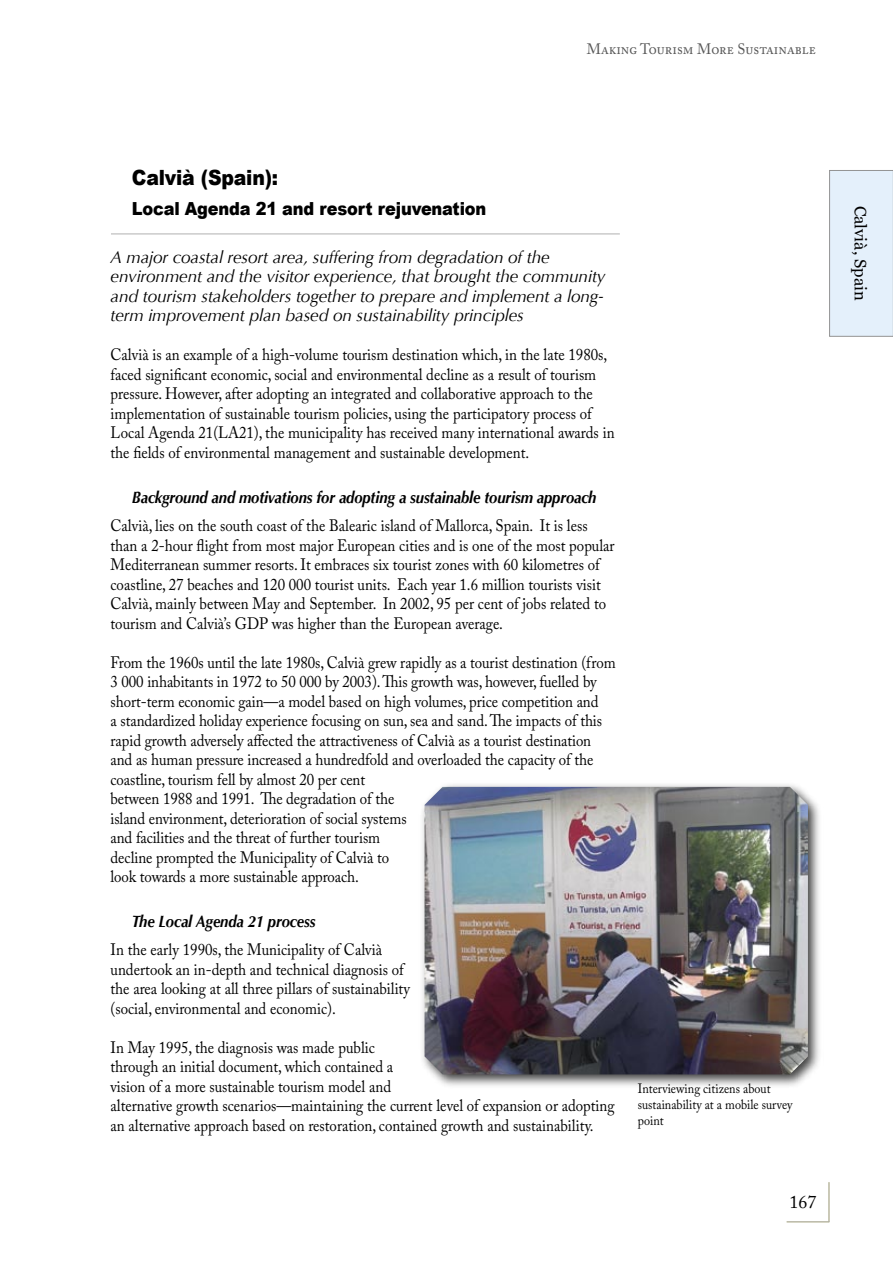
<style>
.page{position:relative;width:893px;height:1263px;background:#fff}
.page>*{position:absolute;margin:0;border:0;box-sizing:border-box;transform-origin:0 0}
.t1{font:900 21px "Arial";letter-spacing:-.01em;color:#000;scale:.9 1}
.t2{font:900 18px "Arial";letter-spacing:-.01em;color:#000;scale:.9 1}
.t3{font:18px "Adobe Caslon Pro";color:#000}
.t4{font:italic 17.25px/19.5px "Optima";letter-spacing:-.01em;color:#000}
.t5{font:16.5px/19.5px "Adobe Caslon Pro";color:#000;scale:.9 1}
.t6{font:italic 700 16.5px "Optima";letter-spacing:-.01em;color:#000;scale:.9 1}
.t7{font:16.5px "Georgia";color:#000}
.t8{font:15px "Adobe Caslon Pro";color:#565656;scale:.96 1}
.t9{font:13.5px/16.2px "Adobe Caslon Pro";color:#000;scale:.9 1}
</style>
<div class="page">
<hr style="left:829px;top:1182px;width:1px;height:40px;background:#aaa">
<hr style="left:787px;top:1221px;width:42px;height:1px;background:#aaa">
<div style="left:830px;top:170px;width:63px;height:166px;background:#e4f0fb"></div>
<div style="left:829px;top:170px;width:64px;height:167px;border:1px solid #939393"></div>
<div style="left:418px;top:780px;width:406px;height:309px;background:#000;opacity:.75"></div>
<img style="left:425px;top:787px;width:383px;height:287px">
<hr style="left:111px;top:233px;width:509px;height:2px;background:#cbcbcb">
<p class="t8" style="left:587px;top:40px;width:240px">MAKING TOURISM MORE SUSTAINABLE</p>
<p class="t1" style="left:132px;top:166px;width:164px">Calvià (Spain):</p>
<p class="t2" style="left:132px;top:199px;width:395px">Local Agenda 21 and resort rejuvenation</p>
<p class="t4" style="left:111px;top:247px;width:496px">A major coastal resort area, suffering from degradation of the environment and the visitor experience, that brought the community and tourism stakeholders together to prepare and implement a long&shy;term improvement plan based on sustainability principles</p>
<p class="t5" style="left:111px;top:345px;width:561px">Calvià is an example of a high-volume tourism destination which, in the late 1980s, faced significant economic, social and environmental decline as a result of tourism pressure. However, after adopting an integrated and collaborative approach to the implementation of sustainable tourism policies, using the participatory process of Local Agenda 21(LA21), the municipality has received many international awards in the fields of environmental management and sustainable development.</p>
<p class="t6" style="left:132px;top:488px;width:518px">Background and motivations for adopting a sustainable tourism approach</p>
<p class="t5" style="left:111px;top:516px;width:562px">Calvià, lies on the south coast of the Balearic island of Mallorca, Spain. It is less than a 2-hour flight from most major European cities and is one of the most popular Mediterranean summer resorts. It embraces six tourist zones with 60 kilometres of coastline, 27 beaches and 120 000 tourist units. Each year 1.6 million tourists visit Calvià, mainly between May and September. In 2002, 95 per cent of jobs related to tourism and Calvià’s GDP was higher than the European average.</p>
<p class="t5" style="left:111px;top:652px;width:563px">From the 1960s until the late 1980s, Calvià grew rapidly as a tourist destination (from 3 000 inhabitants in 1972 to 50 000 by 2003). This growth was, however, fuelled by short-term economic gain—a model based on high volumes, price competition and<br>a standardized holiday experience focusing on sun, sea and sand. The impacts of this rapid growth adversely affected the attractiveness of Calvià as a tourist destination and as human pressure increased a hundredfold and overloaded the capacity of the coastline, tourism fell by almost 20 per cent<br>between 1988 and 1991. The degradation of the<br>island environment, deterioration of social systems<br>and facilities and the threat of further tourism<br>decline prompted the Municipality of Calvià to<br>look towards a more sustainable approach.</p>
<p class="t6" style="left:132px;top:912px;width:206px">The Local Agenda 21 process</p>
<p class="t5" style="left:111px;top:940px;width:334px">In the early 1990s, the Municipality of Calvià undertook an in-depth and technical diagnosis of the area looking at all three pillars of sustainability (social, environmental and economic).</p>
<p class="t5" style="left:111px;top:1037px;width:562px">In May 1995, the diagnosis was made public<br>through an initial document, which contained a<br>vision of a more sustainable tourism model and<br>alternative growth scenarios—maintaining the current level of expansion or adopting an alternative approach based on restoration, contained growth and sustainability.</p>
<p class="t9" style="left:638px;top:1080px;width:173px">Interviewing citizens about sustainability at a mobile survey point</p>
<p class="t3" style="left:789px;top:1191px;width:28px">167</p>
<p class="t7" style="left:870px;top:206px;width:96px;rotate:90deg">Calvià, Spain</p>
</div>
